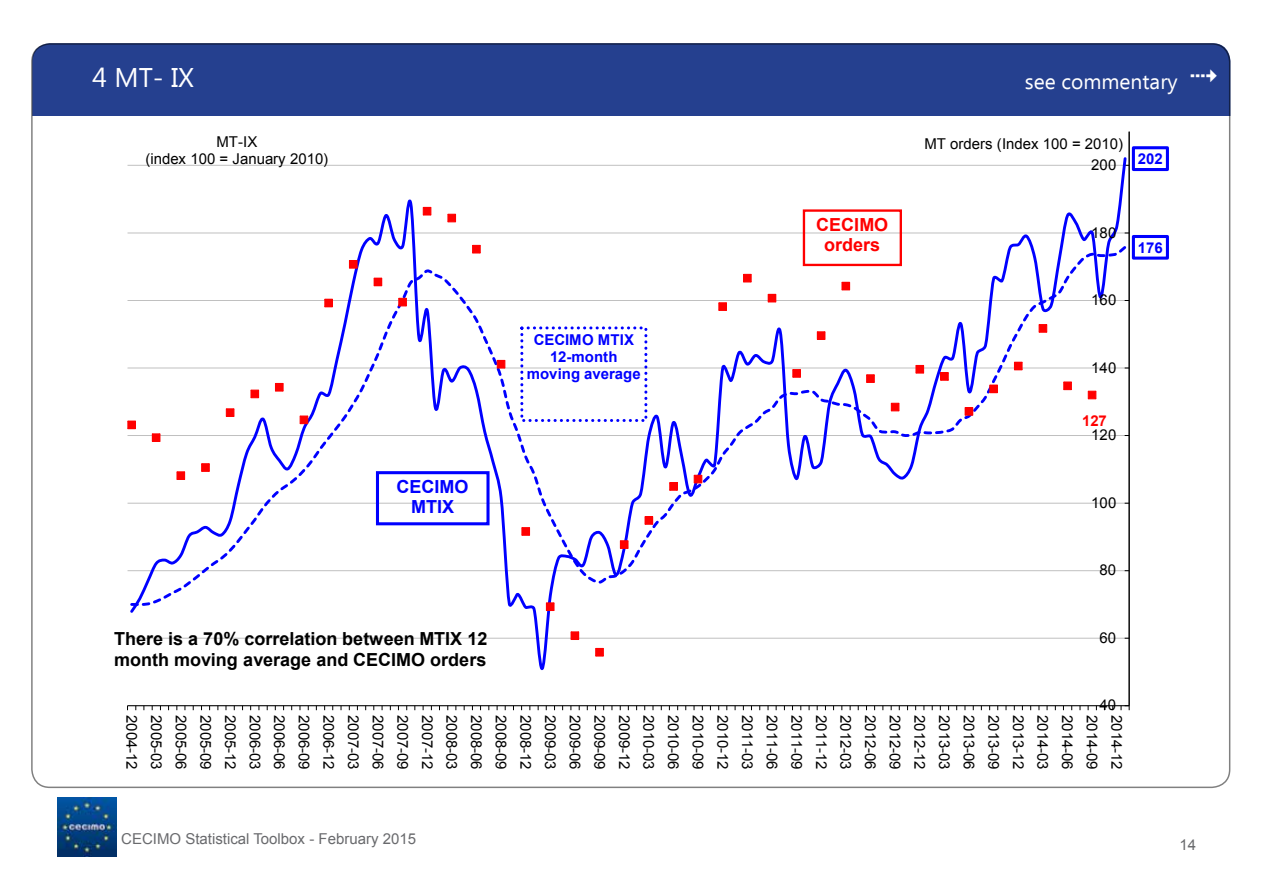
<style>
.page{position:relative;width:1263px;height:893px;background:#fff}
.page>*{position:absolute;margin:0;border:0;box-sizing:border-box;transform-origin:0 0}
.t1{font:27px "Ebrima";color:#fff}
.t2{font:21px "Ebrima";color:#fff}
.t3{font:700 18px/20.7px "Arial";color:#000}
.t4{font:700 18px/20.7px "Arial";color:#f00;text-align:center}
.t5{font:700 18px/20.7px "Arial";color:#00f;text-align:center}
.t6{font:15px "Arial";color:#000}
.t7{font:15px "Arial";color:#696a6d}
.t8{font:700 15px/17.2px "Arial";color:#00f;text-align:center}
.t9{font:700 15px "Arial";color:#f00}
</style>
<div class="page">
<div style="left:32px;top:43px;width:1198px;height:117px;background:#25408f;border-radius:18px"></div>
<div style="left:32px;top:117px;width:1199px;height:74px;background:#fff"></div>
<img style="left:58px;top:797px;width:58px;height:59px">
<hr style="left:1129px;top:132px;width:1px;height:574px;background:#000">
<hr style="left:128px;top:705px;width:1001px;height:1px;background:#000">
<svg style="left:1121px;top:705px;width:9px;height:5px"></svg>
<svg style="left:128px;top:157px;width:1000px;height:514px"></svg>
<svg style="left:129px;top:243px;width:1000px;height:364px"></svg>
<svg style="left:127px;top:420px;width:10px;height:10px"></svg>
<svg style="left:151px;top:432px;width:10px;height:11px"></svg>
<svg style="left:175px;top:470px;width:11px;height:11px"></svg>
<svg style="left:200px;top:462px;width:11px;height:11px"></svg>
<svg style="left:225px;top:407px;width:10px;height:11px"></svg>
<svg style="left:249px;top:389px;width:11px;height:10px"></svg>
<svg style="left:274px;top:382px;width:11px;height:11px"></svg>
<svg style="left:299px;top:415px;width:10px;height:10px"></svg>
<svg style="left:323px;top:298px;width:11px;height:10px"></svg>
<svg style="left:348px;top:259px;width:11px;height:11px"></svg>
<svg style="left:373px;top:277px;width:10px;height:10px"></svg>
<svg style="left:397px;top:297px;width:11px;height:10px"></svg>
<svg style="left:422px;top:206px;width:10px;height:10px"></svg>
<svg style="left:446px;top:213px;width:11px;height:10px"></svg>
<svg style="left:471px;top:244px;width:11px;height:10px"></svg>
<svg style="left:496px;top:359px;width:10px;height:10px"></svg>
<svg style="left:520px;top:526px;width:11px;height:11px"></svg>
<svg style="left:545px;top:601px;width:10px;height:11px"></svg>
<svg style="left:570px;top:630px;width:10px;height:11px"></svg>
<svg style="left:594px;top:647px;width:11px;height:10px"></svg>
<svg style="left:619px;top:539px;width:10px;height:11px"></svg>
<svg style="left:643px;top:515px;width:11px;height:11px"></svg>
<svg style="left:668px;top:481px;width:11px;height:11px"></svg>
<svg style="left:693px;top:474px;width:10px;height:10px"></svg>
<svg style="left:717px;top:301px;width:11px;height:11px"></svg>
<svg style="left:742px;top:273px;width:11px;height:10px"></svg>
<svg style="left:767px;top:293px;width:10px;height:10px"></svg>
<svg style="left:791px;top:368px;width:11px;height:11px"></svg>
<svg style="left:816px;top:330px;width:10px;height:11px"></svg>
<svg style="left:840px;top:281px;width:11px;height:10px"></svg>
<svg style="left:865px;top:373px;width:11px;height:11px"></svg>
<svg style="left:890px;top:402px;width:10px;height:10px"></svg>
<svg style="left:914px;top:364px;width:11px;height:11px"></svg>
<svg style="left:939px;top:371px;width:11px;height:11px"></svg>
<svg style="left:964px;top:406px;width:10px;height:11px"></svg>
<svg style="left:988px;top:384px;width:11px;height:10px"></svg>
<svg style="left:1013px;top:361px;width:10px;height:10px"></svg>
<svg style="left:1038px;top:323px;width:10px;height:11px"></svg>
<svg style="left:1062px;top:380px;width:11px;height:11px"></svg>
<svg style="left:1087px;top:390px;width:10px;height:10px"></svg>
<div style="left:1132px;top:146px;width:37px;height:25px;border:3px solid #00f"></div>
<div style="left:1132px;top:235px;width:37px;height:25px;border:3px solid #00f"></div>
<div style="left:520px;top:326px;width:127px;height:96px;border:3px dashed #00f"></div>
<div style="left:803px;top:209px;width:99px;height:57px;border:2px solid #f00"></div>
<div style="left:376px;top:471px;width:113px;height:54px;border:3px solid #00f"></div>
<h1 class="t1" style="left:92px;top:59px;width:103px">4 MT- IX</h1>
<h2 class="t2" style="left:1025px;top:67px;width:184px">see commentary ✔</h2>
<p class="t6" style="left:216px;top:132px;width:42px">MT-IX</p>
<p class="t6" style="left:924px;top:134px;width:200px">MT orders (Index 100 = 2010)</p>
<p class="t6" style="left:145px;top:149px;width:184px">(index 100 = January 2010)</p>
<p class="t6" style="left:1091px;top:155px;width:27px">200</p>
<p class="t8" style="left:1138px;top:151px;width:26px">202</p>
<p class="t5" style="left:397px;top:477px;width:73px">CECIMO<br>MTIX</p>
<p class="t8" style="left:527px;top:331px;width:115px">CECIMO MTIX<br>12-month moving average</p>
<p class="t4" style="left:816px;top:214px;width:73px">CECIMO orders</p>
<p class="t6" style="left:1091px;top:222px;width:27px">180</p>
<p class="t6" style="left:1091px;top:290px;width:27px">160</p>
<p class="t6" style="left:1091px;top:358px;width:27px">140</p>
<p class="t9" style="left:1082px;top:411px;width:26px">127</p>
<p class="t6" style="left:1091px;top:425px;width:27px">120</p>
<p class="t6" style="left:1091px;top:493px;width:27px">100</p>
<p class="t8" style="left:1138px;top:239px;width:26px">176</p>
<p class="t6" style="left:1099px;top:560px;width:18px">80</p>
<p class="t3" style="left:114px;top:629px;width:375px">There is a 70% correlation between MTIX 12 month moving average and CECIMO orders</p>
<p class="t6" style="left:1099px;top:628px;width:18px">60</p>
<p class="t6" style="left:1099px;top:695px;width:18px">40</p>
<p class="t6" style="left:142px;top:715px;width:56px;rotate:90deg">2004-12</p>
<p class="t6" style="left:166px;top:715px;width:56px;rotate:90deg">2005-03</p>
<p class="t6" style="left:191px;top:715px;width:56px;rotate:90deg">2005-06</p>
<p class="t6" style="left:215px;top:715px;width:56px;rotate:90deg">2005-09</p>
<p class="t6" style="left:240px;top:715px;width:56px;rotate:90deg">2005-12</p>
<p class="t6" style="left:265px;top:715px;width:56px;rotate:90deg">2006-03</p>
<p class="t6" style="left:289px;top:715px;width:56px;rotate:90deg">2006-06</p>
<p class="t6" style="left:314px;top:715px;width:56px;rotate:90deg">2006-09</p>
<p class="t6" style="left:339px;top:715px;width:56px;rotate:90deg">2006-12</p>
<p class="t6" style="left:363px;top:715px;width:56px;rotate:90deg">2007-03</p>
<p class="t6" style="left:388px;top:715px;width:56px;rotate:90deg">2007-06</p>
<p class="t6" style="left:412px;top:715px;width:56px;rotate:90deg">2007-09</p>
<p class="t6" style="left:437px;top:715px;width:56px;rotate:90deg">2007-12</p>
<p class="t6" style="left:462px;top:715px;width:56px;rotate:90deg">2008-03</p>
<p class="t6" style="left:486px;top:715px;width:56px;rotate:90deg">2008-06</p>
<p class="t6" style="left:511px;top:715px;width:56px;rotate:90deg">2008-09</p>
<p class="t6" style="left:536px;top:715px;width:56px;rotate:90deg">2008-12</p>
<p class="t6" style="left:560px;top:715px;width:56px;rotate:90deg">2009-03</p>
<p class="t6" style="left:585px;top:715px;width:56px;rotate:90deg">2009-06</p>
<p class="t6" style="left:609px;top:715px;width:56px;rotate:90deg">2009-09</p>
<p class="t6" style="left:634px;top:715px;width:56px;rotate:90deg">2009-12</p>
<p class="t6" style="left:659px;top:715px;width:56px;rotate:90deg">2010-03</p>
<p class="t6" style="left:683px;top:715px;width:56px;rotate:90deg">2010-06</p>
<p class="t6" style="left:708px;top:715px;width:56px;rotate:90deg">2010-09</p>
<p class="t6" style="left:733px;top:715px;width:56px;rotate:90deg">2010-12</p>
<p class="t6" style="left:757px;top:715px;width:56px;rotate:90deg">2011-03</p>
<p class="t6" style="left:782px;top:715px;width:56px;rotate:90deg">2011-06</p>
<p class="t6" style="left:806px;top:715px;width:56px;rotate:90deg">2011-09</p>
<p class="t6" style="left:831px;top:715px;width:56px;rotate:90deg">2011-12</p>
<p class="t6" style="left:856px;top:715px;width:56px;rotate:90deg">2012-03</p>
<p class="t6" style="left:880px;top:715px;width:56px;rotate:90deg">2012-06</p>
<p class="t6" style="left:905px;top:715px;width:56px;rotate:90deg">2012-09</p>
<p class="t6" style="left:929px;top:715px;width:56px;rotate:90deg">2012-12</p>
<p class="t6" style="left:954px;top:715px;width:56px;rotate:90deg">2013-03</p>
<p class="t6" style="left:979px;top:715px;width:56px;rotate:90deg">2013-06</p>
<p class="t6" style="left:1003px;top:715px;width:56px;rotate:90deg">2013-09</p>
<p class="t6" style="left:1028px;top:715px;width:56px;rotate:90deg">2013-12</p>
<p class="t6" style="left:1053px;top:715px;width:56px;rotate:90deg">2014-03</p>
<p class="t6" style="left:1077px;top:715px;width:56px;rotate:90deg">2014-06</p>
<p class="t6" style="left:1102px;top:715px;width:56px;rotate:90deg">2014-09</p>
<p class="t6" style="left:1126px;top:715px;width:56px;rotate:90deg">2014-12</p>
<p class="t7" style="left:121px;top:829px;width:296px">CECIMO Statistical Toolbox - February 2015</p>
<p class="t7" style="left:1179px;top:835px;width:18px">14</p>
</div>
